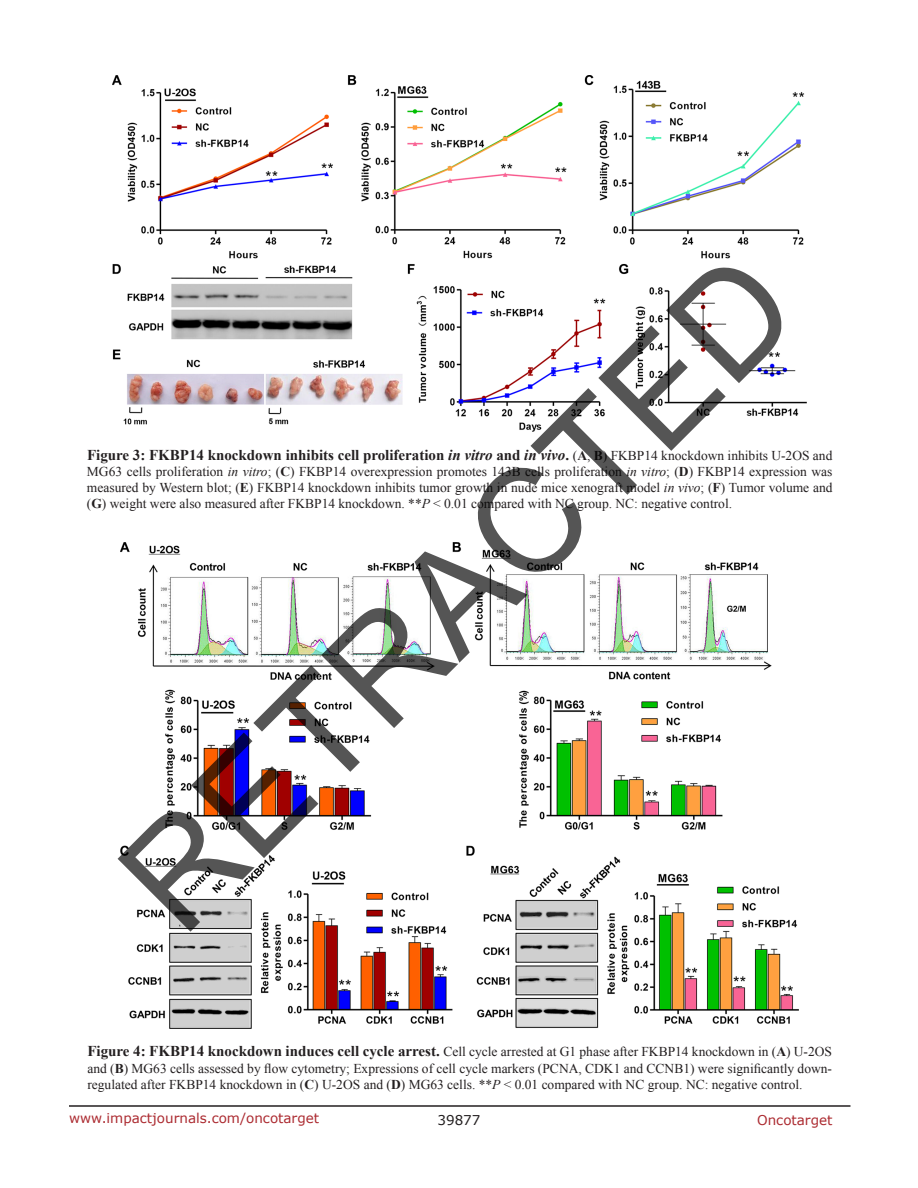
<style>
.page{position:relative;width:918px;height:1188px;background:#fff}
.page>*{position:absolute;margin:0;border:0;box-sizing:border-box;transform-origin:0 0}
.t1{font:144px "Arial";color:rgb(0 0 0/.67)}
.t2{font:700 15px "Times New Roman";color:#231f20}
.t3{font:13.5px/16.2px "Times New Roman";color:#231f20;text-align:justify}
.t4{font:13.5px "Verdana";color:#ac2b31}
.t5{font:13.5px "Verdana";color:#231f20}
.s1{font-style:italic}
.s2{font-weight:400;font-size:13.5px}
.s3{font-size:13.5px}
.s4{font-weight:700}
.s5{font-weight:700;font-size:15px}
</style>
<div class="page">
<hr style="left:69px;top:1105px;width:781px;height:2px;background:#231f20">
<img style="left:113px;top:75px;width:694px;height:357px">
<img style="left:121px;top:542px;width:678px;height:486px">
<h1 class="t1" style="left:77px;top:834px;width:881px;rotate:-45deg">RETRACTED</h1>
<p class="t2" style="left:87px;top:444px;width:747px">Figure 3: FKBP14 knockdown inhibits cell proliferation <span class="s1">in vitro</span> and <span class="s1">in vivo</span>. <span class="s2">(</span><span class="s3">A</span><span class="s2">,</span> <span class="s3">B</span><span class="s2">) FKBP14 knockdown inhibits U-2OS and</span></p>
<p class="t3" style="left:87px;top:463px;width:747px">MG63 cells proliferation <span class="s1">in vitro</span>; (<span class="s4">C</span>) FKBP14 overexpression promotes 143B cells proliferation <span class="s1">in vitro</span>; (<span class="s4">D</span>) FKBP14 expression was measured by Western blot; (<span class="s4">E</span>) FKBP14 knockdown inhibits tumor growth in nude mice xenograft model <span class="s1">in vivo</span>; (<span class="s4">F</span>) Tumor volume and (<span class="s4">G</span>) weight were also measured after FKBP14 knockdown. **<span class="s1">P</span> &lt; 0.01 compared with NC group. NC: negative control.</p>
<p class="t3" style="left:87px;top:1044px;width:746px"><span class="s5">Figure 4: FKBP14 knockdown induces cell cycle arrest.</span> Cell cycle arrested at G1 phase after FKBP14 knockdown in (<span class="s4">A</span>) U-2OS and (<span class="s4">B</span>) MG63 cells assessed by flow cytometry; Expressions of cell cycle markers (PCNA, CDK1 and CCNB1) were significantly down&shy;regulated after FKBP14 knockdown in (<span class="s4">C</span>) U-2OS and (<span class="s4">D</span>) MG63 cells. **<span class="s1">P</span> &lt; 0.01 compared with NC group. NC: negative control.</p>
<p class="t4" style="left:69px;top:1109px;width:252px">www.impactjournals.com/oncotarget</p>
<p class="t5" style="left:438px;top:1111px;width:44px">39877</p>
<p class="t4" style="left:757px;top:1111px;width:77px">Oncotarget</p>
</div>
